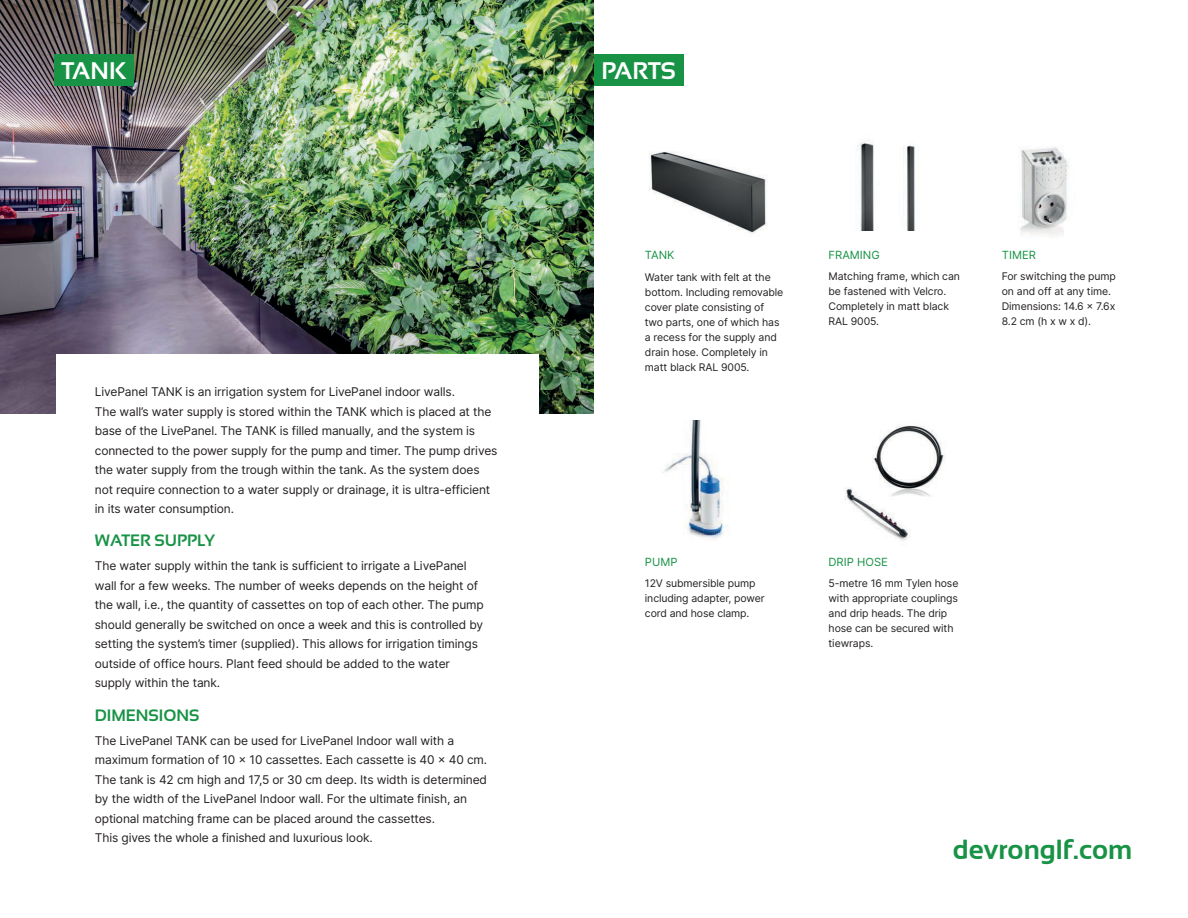
<style>
.page{position:relative;width:1188px;height:918px;background:#fff}
.page>*{position:absolute;margin:0;border:0;box-sizing:border-box;transform-origin:0 0}
.t1{font:700 27.6px "Sansation";color:#189346}
.Product_Names{font:700 24px "Sansation";color:#fff}
.Body{font:700 16.5px "Sansation";color:#189346}
.Body-2{font:12px/19.5px "Inter";letter-spacing:-.01em;color:#231f20}
.Body_-_Extra_Small{font:11.25px "Inter";color:#189346}
.Body-3{font:10.5px/15px "Inter";letter-spacing:-.01em;color:#231f20}
</style>
<div class="page">
<img style="left:649px;top:152px;width:118px;height:81px">
<img style="left:0;top:0;width:594px;height:413px">
<div style="left:54px;top:54px;width:79px;height:32px;background:#189346"></div>
<div style="left:594px;top:54px;width:89px;height:32px;background:#189346"></div>
<div style="left:56px;top:354px;width:482px;height:392px;background:#fff"></div>
<img style="left:1020px;top:146px;width:49px;height:90px">
<img style="left:662px;top:421px;width:66px;height:119px">
<img style="left:857px;top:140px;width:17px;height:91px">
<img style="left:903px;top:145px;width:12px;height:86px">
<img style="left:845px;top:488px;width:65px;height:53px">
<img style="left:872px;top:425px;width:74px;height:77px">
<p class="Product_Names" style="left:61px;top:58px;width:66px">TANK</p>
<p class="Product_Names" style="left:601px;top:58px;width:76px">PARTS</p>
<p class="Body-2" style="left:95px;top:382px;width:404px">LivePanel TANK is an irrigation system for LivePanel indoor walls.<br>The wall’s water supply is stored within the TANK which is placed at the base of the LivePanel. The TANK is filled manually, and the system is connected to the power supply for the pump and timer. The pump drives the water supply from the trough within the tank. As the system does not require connection to a water supply or drainage, it is ultra-efficient in its water consumption.</p>
<p class="Body" style="left:95px;top:532px;width:121px">WATER SUPPLY</p>
<p class="Body-2" style="left:95px;top:556px;width:391px">The water supply within the tank is sufficient to irrigate a LivePanel wall for a few weeks. The number of weeks depends on the height of the wall, i.e., the quantity of cassettes on top of each other. The pump should generally be switched on once a week and this is controlled by setting the system’s timer (supplied). This allows for irrigation timings outside of office hours. Plant feed should be added to the water supply within the tank.</p>
<p class="Body" style="left:95px;top:706px;width:106px">DIMENSIONS</p>
<p class="Body-2" style="left:95px;top:730px;width:394px">The LivePanel TANK can be used for LivePanel Indoor wall with a maximum formation of 10 x 10 cassettes. Each cassette is 40 x 40 cm.<br>The tank is 42 cm high and 17,5 or 30 cm deep. Its width is determined by the width of the LivePanel Indoor wall. For the ultimate finish, an optional matching frame can be placed around the cassettes.<br>This gives the whole a finished and luxurious look.</p>
<p class="Body_-_Extra_Small" style="left:645px;top:247px;width:31px">TANK</p>
<p class="Body-3" style="left:645px;top:269px;width:140px">Water tank with felt at the bottom. Including removable cover plate consisting of two parts, one of which has a recess for the supply and drain hose. Completely in matt black RAL 9005.</p>
<p class="Body_-_Extra_Small" style="left:829px;top:247px;width:53px">FRAMING</p>
<p class="Body-3" style="left:829px;top:269px;width:133px">Matching frame, which can be fastened with Velcro.<br>Completely in matt black<br>RAL 9005.</p>
<p class="Body_-_Extra_Small" style="left:1002px;top:247px;width:36px">TIMER</p>
<p class="Body-3" style="left:1002px;top:269px;width:116px">For switching the pump on and off at any time.<br>Dimensions: 14.6 x 7.6x<br>8.2 cm (h x w x d).</p>
<p class="Body_-_Extra_Small" style="left:645px;top:554px;width:34px">PUMP</p>
<p class="Body-3" style="left:645px;top:575px;width:121px">12V submersible pump including adapter, power cord and hose clamp.</p>
<p class="Body_-_Extra_Small" style="left:829px;top:554px;width:61px">DRIP HOSE</p>
<p class="Body-3" style="left:829px;top:575px;width:131px">5-metre 16 mm Tylen hose with appropriate couplings and drip heads. The drip hose can be secured with tiewraps.</p>
<p class="t1" style="left:953px;top:834px;width:181px">devronglf.com</p>
</div>
